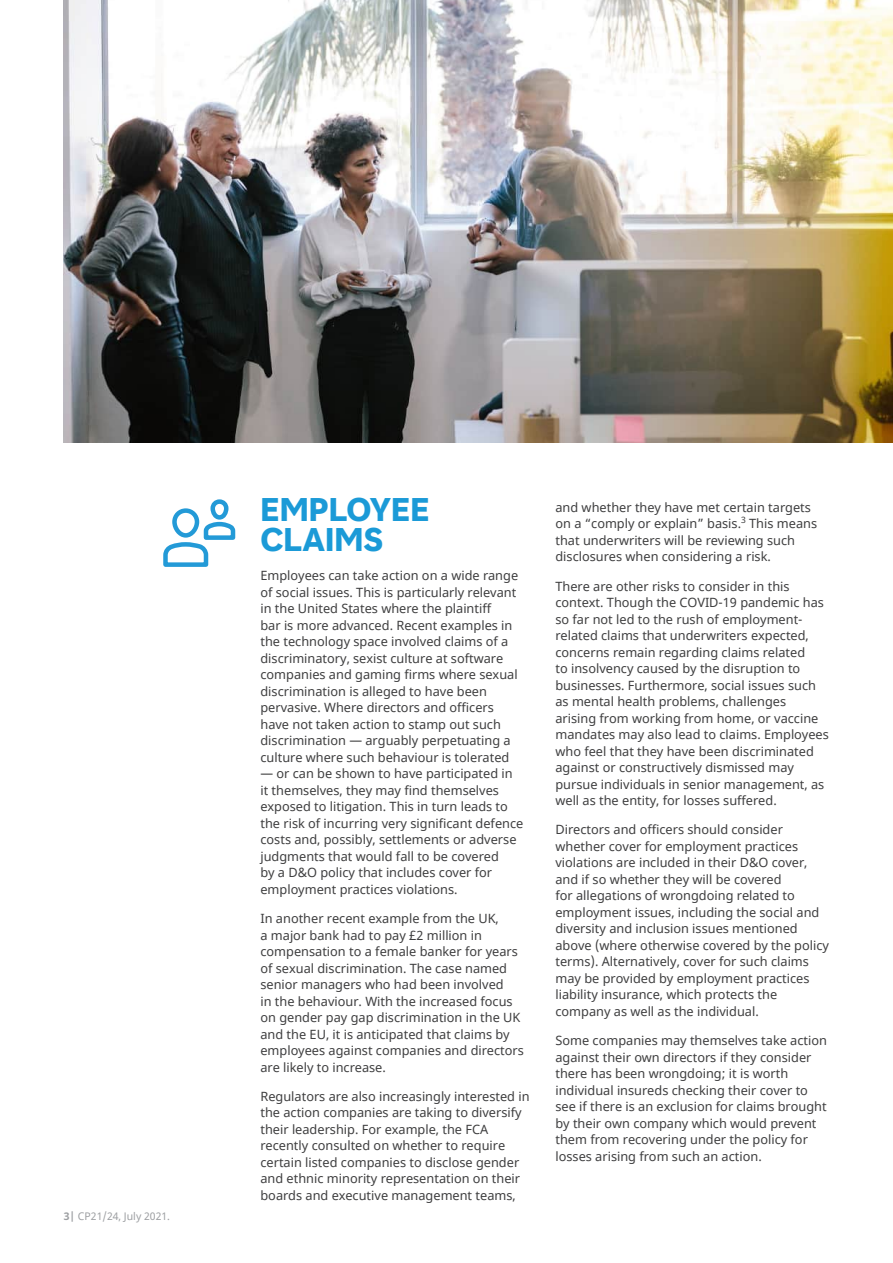
<style>
.page{position:relative;width:893px;height:1263px;background:#fff}
.page>*{position:absolute;margin:0;border:0;box-sizing:border-box;transform-origin:0 0}
.Body_Headline__20_20{font:700 30px/30px "MMC Display";color:#1b9ad7}
.Body__8_5_11{font:12.75px/16.5px "Noto Sans";color:#3e3e3f}
.Body_Footnote__7_8{font:10.5px "Noto Sans";color:#9d9fa2}
.s1{font-weight:700}
</style>
<div class="page">
<div style="left:210px;top:499px;width:18px;height:21px;border:4px solid #239ad7;border-radius:7px"></div>
<svg style="left:163px;top:520px;width:73px;height:47px"></svg>
<div style="left:172px;top:508px;width:27px;height:30px;border:4px solid #239ad7;border-radius:11px"></div>
<img style="left:64px;top:0;width:829px;height:442px">
<p class="Body_Footnote__7_8" style="left:64px;top:1209px;width:108px"><span class="s1">3|</span> CP21/24, July 2021.</p>
<h3 class="Body_Headline__20_20" style="left:260px;top:495px;width:171px">EMPLOYEE<br>CLAIMS</h3>
<p class="Body__8_5_11" style="left:260px;top:568px;width:259px">Employees can take action on a wide range of social issues. This is particularly relevant in the United States where the plaintiff<br>bar is more advanced. Recent examples in the technology space involved claims of a discriminatory, sexist culture at software companies and gaming firms where sexual discrimination is alleged to have been pervasive. Where directors and officers have not taken action to stamp out such discrimination — arguably perpetuating a culture where such behaviour is tolerated</p>
<p class="Body__8_5_11" style="left:260px;top:766px;width:264px">— or can be shown to have participated in it themselves, they may find themselves exposed to litigation. This in turn leads to the risk of incurring very significant defence costs and, possibly, settlements or adverse judgments that would fall to be covered<br>by a D&amp;O policy that includes cover for employment practices violations.</p>
<p class="Body__8_5_11" style="left:260px;top:911px;width:265px">In another recent example from the UK,<br>a major bank had to pay £2 million in compensation to a female banker for years of sexual discrimination. The case named senior managers who had been involved<br>in the behaviour. With the increased focus on gender pay gap discrimination in the UK and the EU, it is anticipated that claims by employees against companies and directors are likely to increase.</p>
<p class="Body__8_5_11" style="left:260px;top:1088px;width:271px">Regulators are also increasingly interested in the action companies are taking to diversify their leadership. For example, the FCA recently consulted on whether to require certain listed companies to disclose gender and ethnic minority representation on their boards and executive management teams,</p>
<p class="Body__8_5_11" style="left:555px;top:499px;width:263px">and whether they have met certain targets on a “comply or explain” basis.<sup>3</sup> This means that underwriters will be reviewing such disclosures when considering a risk.</p>
<p class="Body__8_5_11" style="left:555px;top:578px;width:275px">There are other risks to consider in this context. Though the COVID-19 pandemic has so far not led to the rush of employment&shy;related claims that underwriters expected, concerns remain regarding claims related<br>to insolvency caused by the disruption to businesses. Furthermore, social issues such as mental health problems, challenges arising from working from home, or vaccine mandates may also lead to claims. Employees who feel that they have been discriminated against or constructively dismissed may pursue individuals in senior management, as well as the entity, for losses suffered.</p>
<p class="Body__8_5_11" style="left:555px;top:822px;width:275px">Directors and officers should consider whether cover for employment practices violations are included in their D&amp;O cover, and if so whether they will be covered<br>for allegations of wrongdoing related to employment issues, including the social and diversity and inclusion issues mentioned above (where otherwise covered by the policy terms). Alternatively, cover for such claims may be provided by employment practices liability insurance, which protects the company as well as the individual.</p>
<p class="Body__8_5_11" style="left:555px;top:1033px;width:273px">Some companies may themselves take action against their own directors if they consider there has been wrongdoing; it is worth individual insureds checking their cover to see if there is an exclusion for claims brought by their own company which would prevent them from recovering under the policy for losses arising from such an action.</p>
</div>
